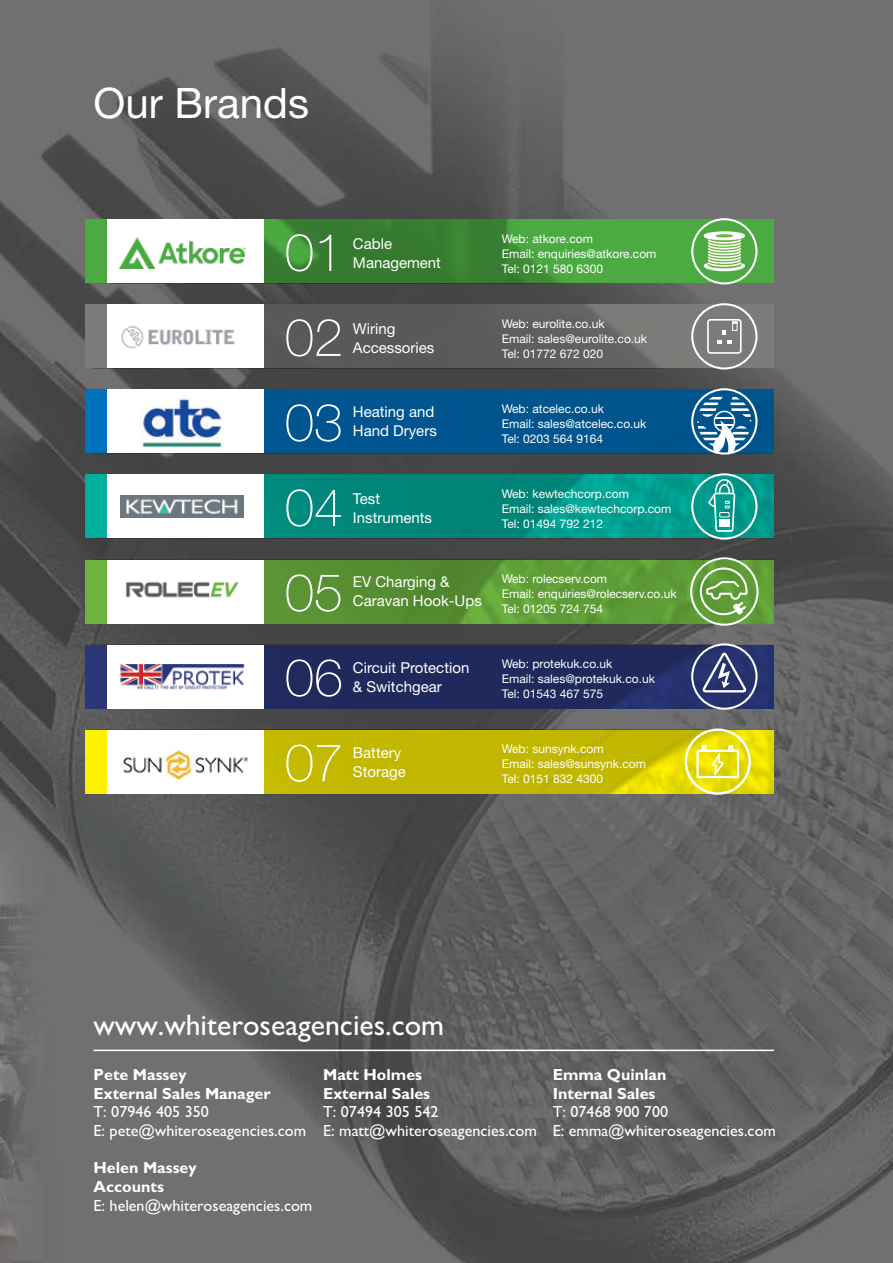
<style>
.page{position:relative;width:893px;height:1263px;background:#fff}
.page>*{position:absolute;margin:0;border:0;box-sizing:border-box;transform-origin:0 0}
.t1{font:100 52.35px/85.1px "Helvetica Neue";color:#fff}
.t2{font:42px "Helvetica Neue";color:#fff}
.t3{font:29.85px "M Gill Sans";color:#fff}
.t4{font:16.05px/18.8px "M Gill Sans";color:#fff}
.t5{font:700 16.05px/18.8px "M Gill Sans";color:#fff}
.t6{font:15px/19.2px "Helvetica Neue";color:#fff}
.t7{font:12px/15px "Helvetica Neue";color:#fff}
</style>
<div class="page">
<img style="left:0;top:0;width:893px;height:1263px">
<img style="left:264px;top:475px;width:510px;height:63px">
<div style="left:94px;top:475px;width:170px;height:63px;background:#fff"></div>
<div style="left:85px;top:475px;width:21px;height:63px;background:#00af9d"></div>
<svg style="left:707px;top:478px;width:29px;height:61px;background:#45b2a8"></svg>
<div style="left:691px;top:473px;width:66px;height:67px;border:2px solid #fff;border-radius:50%"></div>
<img style="left:264px;top:560px;width:510px;height:63px">
<div style="left:94px;top:560px;width:170px;height:63px;background:#fff"></div>
<div style="left:85px;top:560px;width:21px;height:63px;background:#6db33f"></div>
<img style="left:125px;top:581px;width:114px;height:17px">
<div style="left:690px;top:557px;width:68px;height:69px;border:2px solid #fff;border-radius:50%"></div>
<svg style="left:699px;top:566px;width:50px;height:50px;background:#81b163"></svg>
<img style="left:264px;top:645px;width:510px;height:63px">
<img style="left:264px;top:730px;width:510px;height:63px">
<div style="left:94px;top:645px;width:170px;height:63px;background:#fff"></div>
<div style="left:94px;top:730px;width:170px;height:63px;background:#fff"></div>
<div style="left:85px;top:645px;width:21px;height:63px;background:#2a3778"></div>
<div style="left:85px;top:730px;width:21px;height:63px;background:#fff200"></div>
<div style="left:691px;top:643px;width:66px;height:67px;border:2px solid #fff;border-radius:50%"></div>
<svg style="left:701px;top:652px;width:45px;height:45px;background:#535c8c"></svg>
<img style="left:120px;top:665px;width:125px;height:25px">
<img style="left:121px;top:495px;width:122px;height:22px">
<img style="left:264px;top:304px;width:510px;height:64px">
<div style="left:264px;top:389px;width:510px;height:64px;background:#00558f"></div>
<img style="left:264px;top:219px;width:510px;height:64px">
<div style="left:94px;top:219px;width:170px;height:64px;background:#fff"></div>
<div style="left:85px;top:219px;width:21px;height:64px;background:#4caa42"></div>
<div style="left:94px;top:304px;width:170px;height:64px;background:#fff"></div>
<div style="left:85px;top:304px;width:21px;height:64px;background:#7b7b79"></div>
<div style="left:94px;top:389px;width:170px;height:64px;background:#fff"></div>
<div style="left:85px;top:389px;width:21px;height:64px;background:#0071bc"></div>
<img style="left:141px;top:398px;width:83px;height:51px">
<div style="left:707px;top:319px;width:35px;height:35px;border:2px solid #fff;border-radius:3px"></div>
<svg style="left:723px;top:330px;width:3px;height:5px"></svg>
<svg style="left:717px;top:341px;width:4px;height:3px"></svg>
<svg style="left:727px;top:341px;width:5px;height:3px"></svg>
<div style="left:732px;top:322px;width:5px;height:9px;border:1px solid #fff"></div>
<div style="left:691px;top:303px;width:66px;height:66px;border:2px solid #fff;border-radius:50%"></div>
<div style="left:704px;top:261px;width:41px;height:10px;border:2px solid #fff;border-radius:50%"></div>
<svg style="left:707px;top:239px;width:35px;height:30px"></svg>
<div style="left:705px;top:232px;width:39px;height:7px;background:#fff;border-radius:50%"></div>
<div style="left:704px;top:231px;width:41px;height:9px;border:2px solid #fff;border-radius:50%"></div>
<hr style="left:715px;top:234px;width:18px;height:3px;background:#6db33f;border-radius:50%">
<div style="left:691px;top:218px;width:66px;height:66px;border:2px solid #fff;border-radius:50%"></div>
<div style="left:691px;top:388px;width:66px;height:67px;border:2px solid #fff;border-radius:50%"></div>
<svg style="left:697px;top:397px;width:54px;height:57px"></svg>
<hr style="left:94px;top:1049px;width:680px;height:2px;background:#fff">
<img style="left:120px;top:238px;width:125px;height:31px">
<img style="left:121px;top:326px;width:114px;height:23px">
<img style="left:123px;top:750px;width:125px;height:30px">
<div style="left:685px;top:728px;width:66px;height:67px;border:2px solid #fff;border-radius:50%"></div>
<svg style="left:695px;top:744px;width:45px;height:37px"></svg>
<h2 class="t2" style="left:94px;top:78px;width:217px">Our Brands</h2>
<h1 class="t1" style="left:285px;top:210px;width:60px">01</h1>
<p class="t7" style="left:502px;top:231px;width:156px">Web: atkore.com<br>Email: enquiries@atkore.com<br>Tel: 0121 580 6300</p>
<p class="t6" style="left:353px;top:233px;width:90px">Cable<br>Management</p>
<h1 class="t1" style="left:285px;top:295px;width:60px">02<br>03</h1>
<p class="t6" style="left:353px;top:318px;width:83px">Wiring<br>Accessories</p>
<p class="t6" style="left:353px;top:402px;width:85px">Heating and<br>Hand Dryers</p>
<h1 class="t1" style="left:285px;top:465px;width:60px">04</h1>
<p class="t6" style="left:353px;top:488px;width:29px">Test</p>
<p class="t6" style="left:353px;top:508px;width:81px">Instruments</p>
<h1 class="t1" style="left:285px;top:550px;width:60px">05</h1>
<p class="t6" style="left:353px;top:572px;width:98px">EV Charging &amp;</p>
<p class="t6" style="left:353px;top:591px;width:130px">Caravan Hook-Ups</p>
<h1 class="t1" style="left:285px;top:635px;width:60px">06<br>07</h1>
<p class="t6" style="left:353px;top:658px;width:118px">Circuit Protection &amp; Switchgear</p>
<p class="t6" style="left:353px;top:743px;width:54px">Battery<br>Storage</p>
<p class="t7" style="left:502px;top:316px;width:147px">Web: eurolite.co.uk<br>Email: sales@eurolite.co.uk<br>Tel: 01772 672 020</p>
<p class="t7" style="left:502px;top:401px;width:146px">Web: atcelec.co.uk<br>Email: sales@atcelec.co.uk<br>Tel: 0203 564 9164</p>
<p class="t7" style="left:502px;top:486px;width:171px">Web: kewtechcorp.com<br>Email: sales@kewtechcorp.com<br>Tel: 01494 792 212</p>
<p class="t7" style="left:502px;top:571px;width:176px">Web: rolecserv.com<br>Email: enquiries@rolecserv.co.uk<br>Tel: 01205 724 754</p>
<p class="t7" style="left:502px;top:656px;width:155px">Web: protekuk.co.uk<br>Email: sales@protekuk.co.uk<br>Tel: 01543 467 575</p>
<p class="t7" style="left:502px;top:741px;width:146px">Web: sunsynk.com<br>Email: sales@sunsynk.com<br>Tel: 0151 832 4300</p>
<h3 class="t3" style="left:94px;top:1008px;width:352px">www.whiteroseagencies.com</h3>
<h3 class="t5" style="left:94px;top:1065px;width:179px">Pete Massey<br>External Sales Manager</h3>
<h3 class="t4" style="left:94px;top:1103px;width:214px">T: 07946 405 350<br>E: pete@whiteroseagencies.com</h3>
<h3 class="t5" style="left:94px;top:1159px;width:105px">Helen Massey<br>Accounts</h3>
<h3 class="t4" style="left:94px;top:1196px;width:220px">E: helen@whiteroseagencies.com</h3>
<h3 class="t5" style="left:323px;top:1065px;width:109px">Matt Holmes<br>External Sales</h3>
<h3 class="t4" style="left:323px;top:1103px;width:215px">T: 07494 305 542<br>E: matt@whiteroseagencies.com</h3>
<h3 class="t5" style="left:553px;top:1065px;width:115px">Emma Quinlan<br>Internal Sales</h3>
<h3 class="t4" style="left:553px;top:1103px;width:225px">T: 07468 900 700<br>E: emma@whiteroseagencies.com</h3>
</div>
